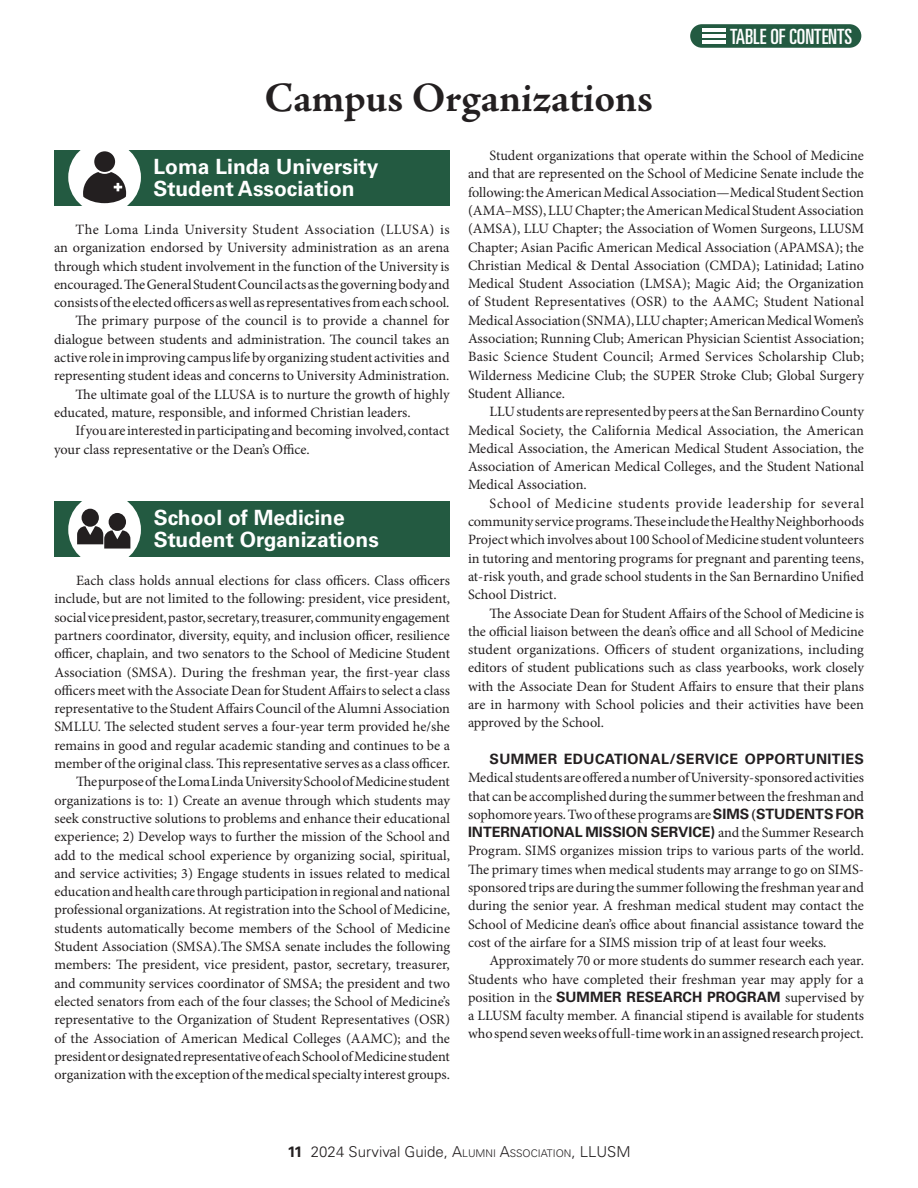
<style>
.page{position:relative;width:918px;height:1188px;background:#fff}
.page>*{position:absolute;margin:0;border:0;box-sizing:border-box;transform-origin:0 0}
.t1{font:700 42px "Adobe Jenson Pro";color:#231f20}
.t2{font:700 21px "Univers LT Std";color:#fff}
.t3{font:ultra-condensed 21px "Univers LT Std";color:#fff}
.t4{font:300 15px "Univers LT Std";color:#231f20}
.t5{font:14.25px/18.3px "Minion Pro";color:#231f20;text-align:justify}
.s1{font-family:"Univers LT Std";font-weight:700}
.s2{font-weight:700}
.s3{font-style:inherit}
.s4{font-size:10.5px}
</style>
<div class="page">
<div style="left:690px;top:24px;width:171px;height:24px;background:#235a41;border-radius:12px"></div>
<hr style="left:702px;top:28px;width:24px;height:4px;background:#fff">
<hr style="left:702px;top:34px;width:24px;height:4px;background:#fff">
<hr style="left:702px;top:40px;width:24px;height:4px;background:#fff">
<div style="left:54px;top:150px;width:396px;height:55px;background:#235a41"></div>
<div style="left:54px;top:501px;width:396px;height:55px;background:#235a41"></div>
<div style="left:68px;top:141px;width:73px;height:73px;background:#fff;border-radius:50%"></div>
<svg style="left:83px;top:151px;width:43px;height:52px"></svg>
<div style="left:68px;top:493px;width:73px;height:73px;background:#fff;border-radius:50%"></div>
<svg style="left:77px;top:509px;width:53px;height:40px"></svg>
<h2 class="t3" style="left:730px;top:24px;width:124px">TABLE OF CONTENTS</h2>
<p class="t1" style="left:265px;top:74px;width:390px">Campus Organizations</p>
<p class="t2" style="left:154px;top:154px;width:226px">Loma Linda University</p>
<p class="t2" style="left:154px;top:176px;width:203px">Student Association</p>
<p class="t5" style="left:468px;top:146px;width:398px;text-indent:22px">Student organizations that operate within the School of Medicine and that are represented on the School of Medicine Senate include the following: the American Medical Association—Medical Student Section (AMA–MSS), LLU Chapter; the American Medical Student Association (AMSA), LLU Chapter; the Association of Women Surgeons, LLUSM Chapter; Asian Pacific American Medical Association (APAMSA); the Christian Medical &amp; Dental Association (CMDA); Latinidad; Latino Medical Student Association (LMSA); Magic Aid; the Organization of Student Representatives (OSR) to the AAMC; Student National Medical Association (SNMA), LLU chapter; American Medical Women’s Association; Running Club; American Physician Scientist Association; Basic Science Student Council; Armed Services Scholarship Club; Wilderness Medicine Club; the SUPER Stroke Club; Global Surgery Student Alliance.</p>
<p class="t5" style="left:468px;top:403px;width:398px;text-indent:22px">LLU students are represented by peers at the San Bernardino County Medical Society, the California Medical Association, the American Medical Association, the American Medical Student Association, the Association of American Medical Colleges, and the Student National Medical Association.</p>
<p class="t5" style="left:468px;top:494px;width:398px;text-indent:22px">School of Medicine students provide leadership for several community service programs. These include the Healthy Neighborhoods Project which involves about 100 School of Medicine student volunteers in tutoring and mentoring programs for pregnant and parenting teens, at-risk youth, and grade school students in the San Bernardino Unified School District.</p>
<p class="t5" style="left:468px;top:604px;width:398px;text-indent:22px">The Associate Dean for Student Affairs of the School of Medicine is the official liaison between the dean’s office and all School of Medicine student organizations. Officers of student organizations, including editors of student publications such as class yearbooks, work closely with the Associate Dean for Student Affairs to ensure that their plans are in harmony with School policies and their activities have been approved by the School.</p>
<p class="t5" style="left:468px;top:750px;width:398px;text-indent:22px"><span class="s1">SUMMER EDUCATIONAL/SERVICE OPPORTUNITIES </span>Medical students are offered a number of University-sponsored activities that can be accomplished during the summer between the freshman and sophomore years. Two of these programs are <span class="s1">SIMS</span> <span class="s2">(</span><span class="s1">STUDENTS FOR INTERNATIONAL MISSION SERVICE)</span> and the Summer Research Program. SIMS organizes mission trips to various parts of the world.<br>The primary times when medical students may arrange to go on SIMS&shy;sponsored trips are during the summer following the freshman year and during the senior year. A freshman medical student may contact the School of Medicine dean’s office about financial assistance toward the cost of the airfare for a SIMS mission trip of at least four weeks.</p>
<p class="t5" style="left:468px;top:952px;width:398px;text-indent:22px">Approximately 70 or more students do summer research each year.<br>Students who have completed their freshman year may apply for a position in the <span class="s1">SUMMER RESEARCH PROGRAM</span> supervised by a LLUSM faculty member. A financial stipend is available for students who spend seven weeks of full-time work in an assigned research project.</p>
<p class="t5" style="left:54px;top:220px;width:397px;text-indent:22px">The Loma Linda University Student Association (LLUSA) is an organization endorsed by University administration as an arena through which student involvement in the function of the University is encouraged. The General Student Council acts as the governing body and consists of the elected officers as well as representatives from each school.</p>
<p class="t5" style="left:54px;top:312px;width:397px;text-indent:22px">The primary purpose of the council is to provide a channel for dialogue between students and administration. The council takes an active role in improving campus life by organizing student activities and representing student ideas and concerns to University Administration.</p>
<p class="t5" style="left:54px;top:385px;width:397px;text-indent:22px">The ultimate goal of the LLUSA is to nurture the growth of highly educated, mature, responsible, and informed Christian leaders.</p>
<p class="t5" style="left:54px;top:422px;width:397px;text-indent:22px">If you are interested in participating and becoming involved, contact your class representative or the Dean’s Office.</p>
<p class="t2" style="left:154px;top:506px;width:192px">School of Medicine</p>
<p class="t2" style="left:154px;top:527px;width:227px">Student Organizations</p>
<p class="t5" style="left:54px;top:571px;width:397px;text-indent:22px">Each class holds annual elections for class officers. Class officers include, but are not limited to the following: president, vice president, social vice president, pastor, secretary, treasurer, community engagement partners coordinator, diversity, equity, and inclusion officer, resilience officer, chaplain, and two senators to the School of Medicine Student Association (SMSA). During the freshman year, the first-year class officers meet with the Associate Dean for Student Affairs to select a class representative to the Student Affairs Council of the Alumni Association SMLLU. The selected student serves a four-year term provided he/she remains in good and regular academic standing and continues to be a member of the original class. This representative serves as a class officer.</p>
<p class="t5" style="left:54px;top:773px;width:397px;text-indent:22px">The purpose of the Loma Linda University School of Medicine student organizations is to: 1) Create an avenue through which students may seek constructive solutions to problems and enhance their educational experience; 2) Develop ways to further the mission of the School and add to the medical school experience by organizing social, spiritual, and service activities; 3) Engage students in issues related to medical education and health care through participation in regional and national professional organizations. At registration into the School of Medicine, students automatically become members of the School of Medicine Student Association (SMSA).The SMSA senate includes the following members: The president, vice president, pastor, secretary, treasurer, and community services coordinator of SMSA; the president and two elected senators from each of the four classes; the School of Medicine’s representative to the Organization of Student Representatives (OSR) of the Association of American Medical Colleges (AAMC); and the president or designated representative of each School of Medicine student organization with the exception of the medical specialty interest groups.</p>
<p class="t4" style="left:287px;top:1142px;width:303px"><span class="s2">11</span> 2024 Survival Guide, <span class="s3">A</span><span class="s4">LUMNI</span> <span class="s3">A</span><span class="s4">SSOCIATION</span><span class="s3">, LLUSM</span></p>
</div>
